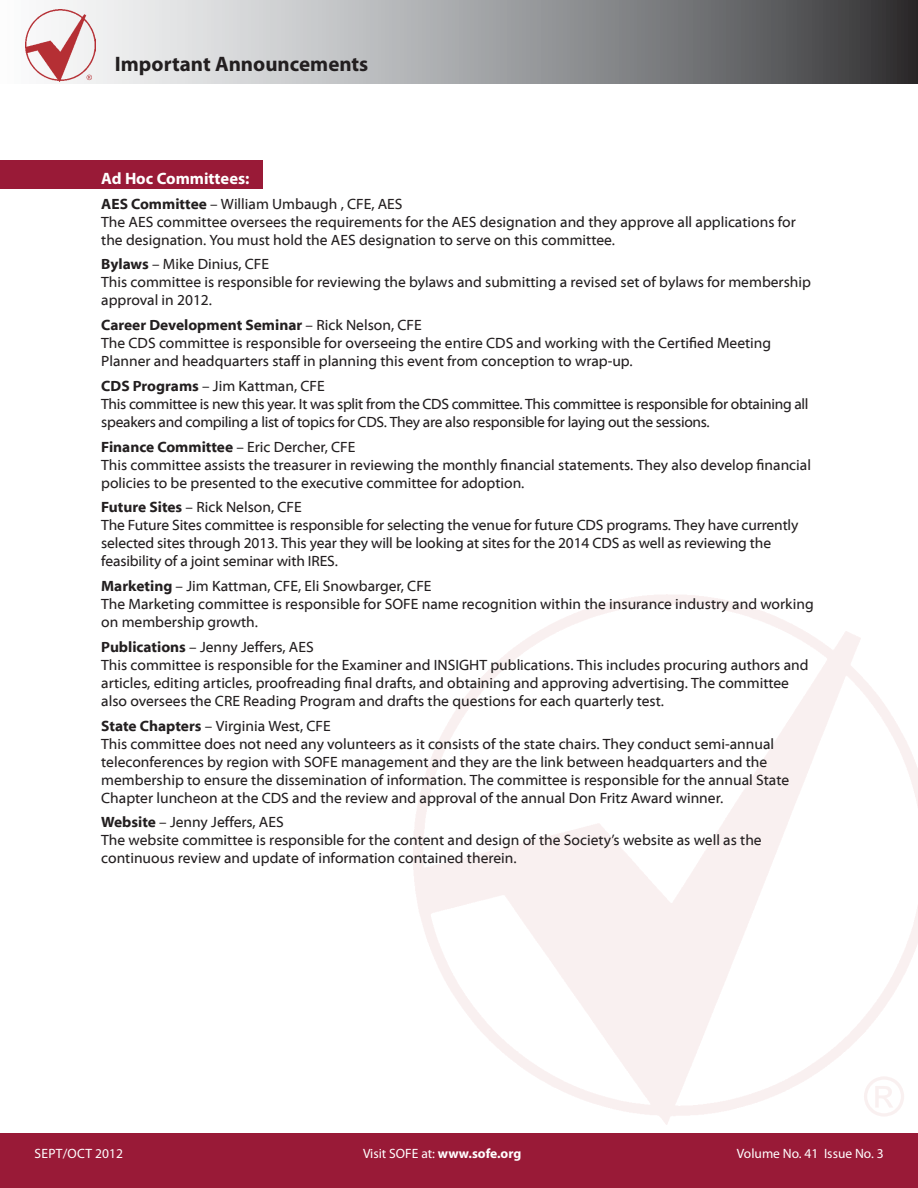
<style>
.page{position:relative;width:918px;height:1188px;background:#fff}
.page>*{position:absolute;margin:0;border:0;box-sizing:border-box;transform-origin:0 0}
.t1{font:700 21px "Myriad Pro";color:#231f20}
.t2{font:700 16.5px "Myriad Pro";color:#fff}
.t3{font:15px/18px "Myriad Web Pro";color:#231f20}
.t4{font:15px/18px "Myriad Web Pro";letter-spacing:-.02em;color:#231f20}
.t5{font:13.5px "Myriad Pro";color:#fff}
.t6{font:13.5px "Myriad Pro";letter-spacing:.02em;color:#fff}
.s1{font-weight:700}
</style>
<div class="page">
<svg style="left:25px;top:0;width:893px;height:84px;background:#9a9b9d"></svg>
<img style="left:26px;top:10px;width:70px;height:71px">
<svg style="left:87px;top:75px;width:5px;height:5px"></svg>
<div style="left:0;top:1134px;width:918px;height:54px;background:#991a37"></div>
<svg style="left:864px;top:1076px;width:40px;height:41px"></svg>
<div style="left:0;top:160px;width:262px;height:29px;background:#991a37"></div>
<h1 class="t1" style="left:115px;top:50px;width:255px">Important Announcements</h1>
<p class="t2" style="left:101px;top:168px;width:150px">Ad Hoc Committees:</p>
<p class="t3" style="left:101px;top:195px;width:696px"><span class="s1">AES Committee</span> – William Umbaugh , CFE, AES<br>The AES committee oversees the requirements for the AES designation and they approve all applications for the designation. You must hold the AES designation to serve on this committee.</p>
<p class="t3" style="left:101px;top:256px;width:711px"><span class="s1">Bylaws</span> – Mike Dinius, CFE<br>This committee is responsible for reviewing the bylaws and submitting a revised set of bylaws for membership approval in 2012.</p>
<p class="t3" style="left:101px;top:317px;width:672px"><span class="s1">Career Development Seminar</span> – Rick Nelson, CFE<br>The CDS committee is responsible for overseeing the entire CDS and working with the Certified Meeting<br>Planner and headquarters staff in planning this event from conception to wrap-up.</p>
<p class="t4" style="left:101px;top:377px;width:709px"><span class="s1">CDS Programs</span> – Jim Kattman, CFE<br>This committee is new this year. It was split from the CDS committee. This committee is responsible for obtaining all speakers and compiling a list of topics for CDS. They are also responsible for laying out the sessions.</p>
<p class="t3" style="left:101px;top:438px;width:711px"><span class="s1">Finance Committee</span> – Eric Dercher, CFE<br>This committee assists the treasurer in reviewing the monthly financial statements. They also develop financial policies to be presented to the executive committee for adoption.</p>
<p class="t3" style="left:101px;top:499px;width:699px"><span class="s1">Future Sites</span> – Rick Nelson, CFE<br>The Future Sites committee is responsible for selecting the venue for future CDS programs. They have currently selected sites through 2013. This year they will be looking at sites for the 2014 CDS as well as reviewing the feasibility of a joint seminar with IRES.</p>
<p class="t3" style="left:101px;top:578px;width:714px"><span class="s1">Marketing</span> – Jim Kattman, CFE, Eli Snowbarger, CFE<br>The Marketing committee is responsible for SOFE name recognition within the insurance industry and working on membership growth.</p>
<p class="t3" style="left:101px;top:638px;width:709px"><span class="s1">Publications</span> – Jenny Jeffers, AES<br>This committee is responsible for the Examiner and INSIGHT publications. This includes procuring authors and articles, editing articles, proofreading final drafts, and obtaining and approving advertising. The committee also oversees the CRE Reading Program and drafts the questions for each quarterly test.</p>
<p class="t3" style="left:101px;top:717px;width:689px"><span class="s1">State Chapters</span> – Virginia West, CFE<br>This committee does not need any volunteers as it consists of the state chairs. They conduct semi-annual teleconferences by region with SOFE management and they are the link between headquarters and the membership to ensure the dissemination of information. The committee is responsible for the annual State Chapter luncheon at the CDS and the review and approval of the annual Don Fritz Award winner.</p>
<p class="t3" style="left:101px;top:814px;width:662px"><span class="s1">Website</span> – Jenny Jeffers, AES<br>The website committee is responsible for the content and design of the Society’s website as well as the continuous review and update of information contained therein.</p>
<p class="t6" style="left:35px;top:1145px;width:90px">SEPT/OCT 2012</p>
<p class="t5" style="left:363px;top:1145px;width:160px">Visit SOFE at: <span class="s1">www.sofe.org</span></p>
<p class="t5" style="left:737px;top:1145px;width:148px">Volume No. 41 Issue No. 3</p>
</div>
